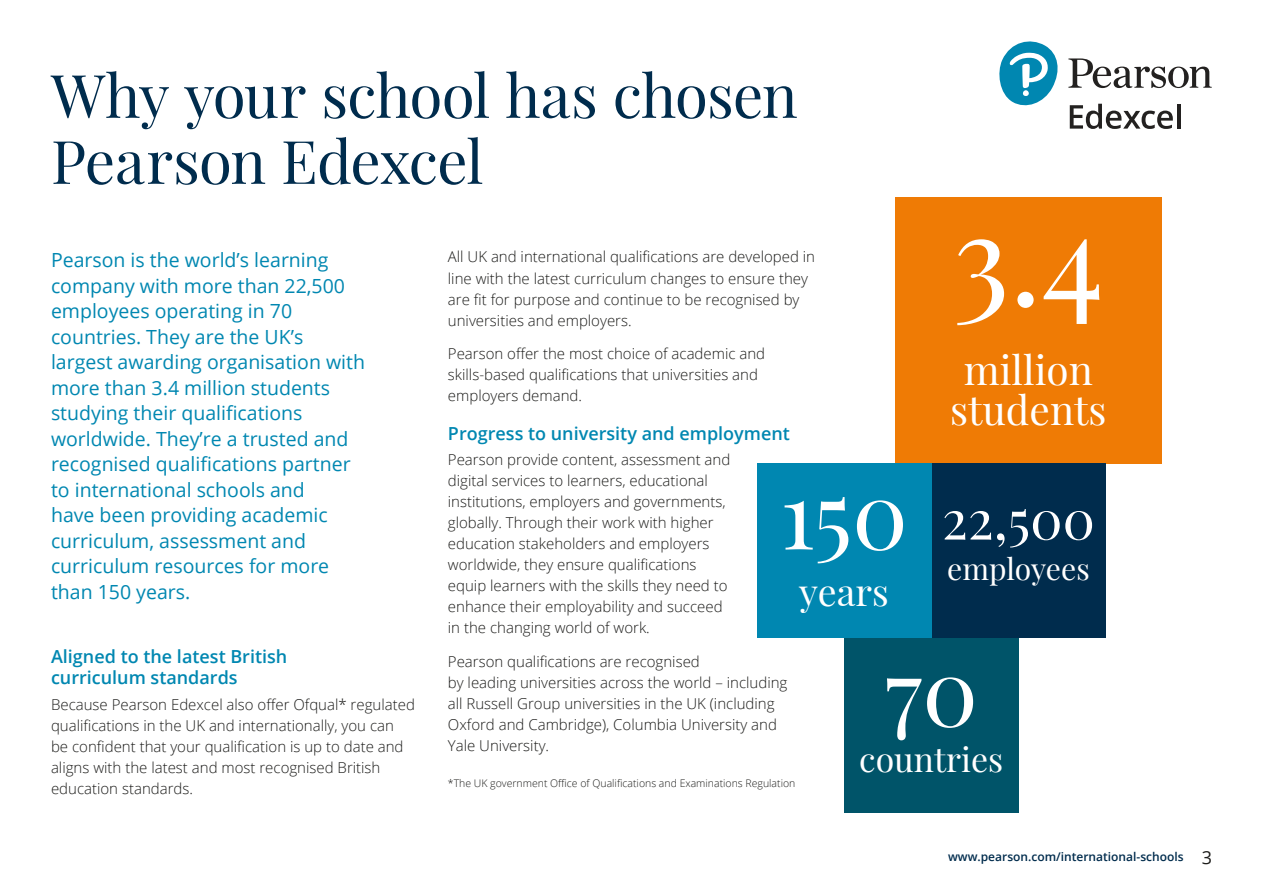
<style>
.page{position:relative;width:1263px;height:893px;background:#fff}
.page>*{position:absolute;margin:0;border:0;box-sizing:border-box;transform-origin:0 0}
.t1{font:126.3px "Playfair Display";color:#fff}
.t2{font:93px "Playfair Display";color:#fff}
.t3{font:60px/66px "Playfair Display";letter-spacing:-.015em;color:#002c4d}
.t4{font:54px "Playfair Display";color:#fff}
.t5{font:40.5px/40.5px "Playfair Display";color:#fff;text-align:center}
.t6{font:37.5px "Playfair Display";color:#fff}
.t7{font:33.9px "Playfair Display";color:#fff}
.t8{font:30.15px "Playfair Display";color:#fff}
.t9{font:19.5px/25.5px "Open Sans";color:#0087b1}
.t10{font:600 18px/21.6px "Open Sans";color:#0087b1}
.t11{font:300 15px/21px "Open Sans";color:#1d1d1b}
.t12{font:600 12px "Open Sans";color:#002c4d}
.t13{font:300 10.5px "Open Sans";color:#1d1d1b}
.s1{font-weight:400;font-size:18px;color:#1d1d1b}
</style>
<div class="page">
<div style="left:895px;top:197px;width:266px;height:266px;background:#ef7b05"></div>
<div style="left:844px;top:638px;width:174px;height:174px;background:#005469"></div>
<div style="left:931px;top:463px;width:175px;height:175px;background:#002c4d"></div>
<div style="left:757px;top:463px;width:174px;height:175px;background:#0087b1"></div>
<svg style="left:999px;top:41px;width:59px;height:65px"></svg>
<svg style="left:1068px;top:58px;width:144px;height:30px"></svg>
<svg style="left:1070px;top:104px;width:103px;height:25px"></svg>
<hr style="left:1177px;top:104px;width:3px;height:25px;background:#232120">
<h3 class="t3" style="left:51px;top:62px;width:748px">Why your school has chosen<br>Pearson Edexcel</h3>
<p class="t9" style="left:51px;top:247px;width:315px">Pearson is the world’s learning company with more than 22,500 employees operating in 70 countries. They are the UK’s largest awarding organisation with more than 3.4 million students studying their qualifications worldwide. They’re a trusted and recognised qualifications partner to international schools and<br>have been providing academic curriculum, assessment and curriculum resources for more than 150 years.</p>
<p class="t10" style="left:51px;top:645px;width:238px">Aligned to the latest British curriculum standards</p>
<p class="t11" style="left:51px;top:693px;width:365px">Because Pearson Edexcel also offer Ofqual* regulated qualifications in the UK and internationally, you can<br>be confident that your qualification is up to date and aligns with the latest and most recognised British education standards.</p>
<h1 class="t1" style="left:953px;top:180px;width:153px">3.4</h1>
<h3 class="t5" style="left:950px;top:349px;width:158px">million students</h3>
<p class="t11" style="left:448px;top:246px;width:369px">All UK and international qualifications are developed in line with the latest curriculum changes to ensure they are fit for purpose and continue to be recognised by universities and employers.</p>
<p class="t11" style="left:448px;top:343px;width:319px">Pearson offer the most choice of academic and skills‑based qualifications that universities and employers demand.</p>
<p class="t10" style="left:448px;top:422px;width:344px">Progress to university and employment</p>
<p class="t11" style="left:448px;top:449px;width:284px">Pearson provide content, assessment and digital services to learners, educational institutions, employers and governments, globally. Through their work with higher education stakeholders and employers worldwide, they ensure qualifications equip learners with the skills they need to enhance their employability and succeed in the changing world of work.</p>
<p class="t11" style="left:448px;top:650px;width:341px">Pearson qualifications are recognised<br>by leading universities across the world – including all Russell Group universities in the UK (including Oxford and Cambridge), Columbia University and Yale University.</p>
<p class="t13" style="left:448px;top:776px;width:349px">*The UK government Office of Qualifications and Examinations Regulation</p>
<h2 class="t2" style="left:780px;top:457px;width:129px">150</h2>
<h3 class="t6" style="left:799px;top:569px;width:91px">years</h3>
<h3 class="t4" style="left:942px;top:485px;width:155px">22,500</h3>
<h3 class="t8" style="left:947px;top:550px;width:144px">employees</h3>
<h2 class="t2" style="left:884px;top:634px;width:95px">70</h2>
<h3 class="t7" style="left:859px;top:738px;width:146px">countries</h3>
<p class="t12" style="left:948px;top:848px;width:265px">www.pearson.com/international-schools <span class="s1">3</span></p>
</div>
